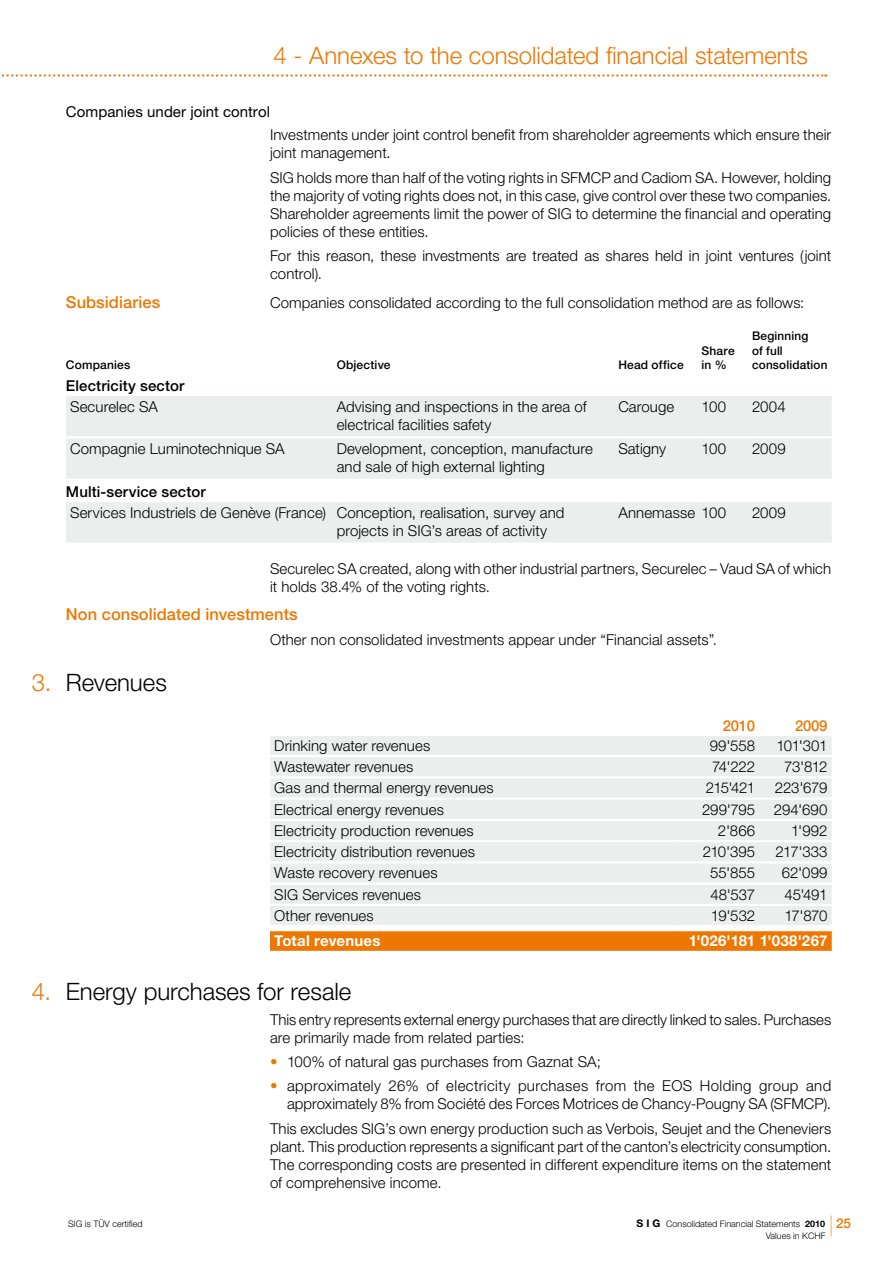
<style>
.page{position:relative;width:893px;height:1263px;background:#fff}
.page>*{position:absolute;margin:0;border:0;box-sizing:border-box;transform-origin:0 0}
.t1{font:300 24px "Helvetica Neue LT Std";letter-spacing:-.005em;color:#ed7703}
.t2{font:300 24px "Helvetica Neue LT Std";letter-spacing:-.005em;color:#000}
.t3{font:300 21px "Helvetica Neue LT Std";color:#ed7703;scale:.5 1}
.t4{font:500 16.5px "Helvetica Neue LT Std";letter-spacing:.005em;color:#ed7703}
.t5{font:300 15px/18px "Helvetica Neue LT Std";letter-spacing:.005em;color:#000}
.t6{font:500 15px "Helvetica Neue LT Std";letter-spacing:.01em;color:#000}
.t7{font:700 15px "Helvetica Neue LT Std";letter-spacing:.015em;color:#fff}
.t8{font:15px "Helvetica Neue LT Std";letter-spacing:.005em;color:#000}
.t9{font:500 15px "Helvetica Neue LT Std";letter-spacing:-.02em;color:#ed7703}
.t10{font:500 12px/14.4px "Helvetica Neue LT Std";letter-spacing:.015em;color:#000}
.t11{font:300 9px "Helvetica Neue LT Std";color:#000}
.s1{color:#ed7703}
.s2{font-weight:700;font-size:10.5px}
.s3{font-weight:700}
.s4{font-weight:500;font-size:13.5px;color:#ed7703}
</style>
<div class="page">
<svg style="left:1px;top:74px;width:825px;height:3px"></svg>
<svg style="left:66px;top:396px;width:766px;height:146px;fill:#eceded"></svg>
<hr style="left:66px;top:436px;width:271px;height:2px;background:#fff">
<hr style="left:337px;top:436px;width:281px;height:2px;background:#fff">
<hr style="left:618px;top:436px;width:83px;height:2px;background:#fff">
<hr style="left:701px;top:436px;width:51px;height:2px;background:#fff">
<hr style="left:752px;top:436px;width:80px;height:2px;background:#fff">
<hr style="left:66px;top:479px;width:271px;height:2px;background:#fff">
<hr style="left:337px;top:479px;width:281px;height:2px;background:#fff">
<hr style="left:618px;top:479px;width:83px;height:2px;background:#fff">
<hr style="left:701px;top:479px;width:51px;height:2px;background:#fff">
<hr style="left:752px;top:479px;width:80px;height:2px;background:#fff">
<hr style="left:66px;top:500px;width:271px;height:2px;background:#fff">
<hr style="left:337px;top:500px;width:281px;height:2px;background:#fff">
<hr style="left:618px;top:500px;width:83px;height:2px;background:#fff">
<hr style="left:701px;top:500px;width:51px;height:2px;background:#fff">
<hr style="left:752px;top:500px;width:80px;height:2px;background:#fff">
<div style="left:270px;top:736px;width:562px;height:189px;background:#eceded"></div>
<svg style="left:270px;top:931px;width:562px;height:20px;background:#ed7908"></svg>
<hr style="left:270px;top:755px;width:409px;height:2px;background:#fff">
<hr style="left:679px;top:755px;width:76px;height:2px;background:#fff">
<hr style="left:755px;top:755px;width:77px;height:2px;background:#fff">
<hr style="left:270px;top:776px;width:409px;height:2px;background:#fff">
<hr style="left:679px;top:776px;width:76px;height:2px;background:#fff">
<hr style="left:755px;top:776px;width:77px;height:2px;background:#fff">
<hr style="left:270px;top:797px;width:409px;height:3px;background:#fff">
<hr style="left:679px;top:797px;width:76px;height:3px;background:#fff">
<hr style="left:755px;top:797px;width:77px;height:3px;background:#fff">
<hr style="left:270px;top:819px;width:409px;height:2px;background:#fff">
<hr style="left:679px;top:819px;width:76px;height:2px;background:#fff">
<hr style="left:755px;top:819px;width:77px;height:2px;background:#fff">
<hr style="left:270px;top:840px;width:409px;height:2px;background:#fff">
<hr style="left:679px;top:840px;width:76px;height:2px;background:#fff">
<hr style="left:755px;top:840px;width:77px;height:2px;background:#fff">
<hr style="left:270px;top:861px;width:409px;height:2px;background:#fff">
<hr style="left:679px;top:861px;width:76px;height:2px;background:#fff">
<hr style="left:755px;top:861px;width:77px;height:2px;background:#fff">
<hr style="left:270px;top:882px;width:409px;height:3px;background:#fff">
<hr style="left:679px;top:882px;width:76px;height:3px;background:#fff">
<hr style="left:755px;top:882px;width:77px;height:3px;background:#fff">
<hr style="left:270px;top:904px;width:409px;height:2px;background:#fff">
<hr style="left:679px;top:904px;width:76px;height:2px;background:#fff">
<hr style="left:755px;top:904px;width:77px;height:2px;background:#fff">
<h1 class="t1" style="left:274px;top:41px;width:536px">4 - Annexes to the consolidated financial statements</h1>
<p class="t8" style="left:66px;top:103px;width:206px">Companies under joint control</p>
<p class="t5" style="left:270px;top:126px;width:563px">Investments under joint control benefit from shareholder agreements which ensure their joint management.</p>
<p class="t5" style="left:270px;top:168px;width:563px;text-align:justify">SIG holds more than half of the voting rights in SFMCP and Cadiom SA. However, holding the majority of voting rights does not, in this case, give control over these two companies.<br>Shareholder agreements limit the power of SIG to determine the financial and operating policies of these entities.</p>
<p class="t5" style="left:270px;top:246px;width:563px">For this reason, these investments are treated as shares held in joint ventures (joint control).</p>
<p class="t4" style="left:66px;top:292px;width:96px">Subsidiaries</p>
<p class="t5" style="left:270px;top:293px;width:536px">Companies consolidated according to the full consolidation method are as follows:</p>
<p class="t10" style="left:66px;top:358px;width:66px">Companies</p>
<p class="t10" style="left:337px;top:358px;width:55px">Objective</p>
<p class="t10" style="left:618px;top:358px;width:67px">Head office</p>
<p class="t10" style="left:701px;top:343px;width:35px">Share in %</p>
<p class="t10" style="left:752px;top:329px;width:77px">Beginning<br>of full consolidation</p>
<p class="t6" style="left:66px;top:376px;width:120px">Electricity sector</p>
<p class="t5" style="left:70px;top:397px;width:89px">Securelec SA</p>
<p class="t5" style="left:337px;top:397px;width:251px">Advising and inspections in the area of electrical facilities safety</p>
<p class="t5" style="left:618px;top:397px;width:57px">Carouge</p>
<p class="t5" style="left:701px;top:397px;width:26px">100</p>
<p class="t5" style="left:752px;top:397px;width:35px">2004</p>
<p class="t5" style="left:70px;top:440px;width:216px">Compagnie Luminotechnique SA</p>
<p class="t5" style="left:337px;top:440px;width:258px">Development, conception, manufacture and sale of high external lighting</p>
<p class="t5" style="left:618px;top:440px;width:49px">Satigny</p>
<p class="t5" style="left:701px;top:440px;width:26px">100</p>
<p class="t5" style="left:752px;top:440px;width:35px">2009</p>
<p class="t6" style="left:66px;top:483px;width:141px">Multi-service sector</p>
<p class="t5" style="left:337px;top:503px;width:229px;text-indent:-267px">Services Industriels de Genève (France) Conception, realisation, survey and projects in SIG’s areas of activity</p>
<p class="t5" style="left:618px;top:503px;width:109px">Annemasse 100</p>
<p class="t5" style="left:752px;top:503px;width:35px">2009</p>
<p class="t5" style="left:270px;top:559px;width:563px">Securelec SA created, along with other industrial partners, Securelec – Vaud SA of which it holds 38.4% of the voting rights.</p>
<p class="t4" style="left:66px;top:604px;width:233px">Non consolidated investments</p>
<p class="t5" style="left:270px;top:630px;width:449px">Other non consolidated investments appear under “Financial assets”.</p>
<h1 class="t2" style="left:32px;top:667px;width:137px"><span class="s1">3.</span> Revenues</h1>
<p class="t9" style="left:723px;top:716px;width:34px">2010</p>
<p class="t9" style="left:795px;top:716px;width:34px">2009</p>
<p class="t5" style="left:274px;top:736px;width:158px">Drinking water revenues</p>
<p class="t5" style="left:710px;top:736px;width:47px">99'558</p>
<p class="t5" style="left:776px;top:736px;width:53px">101'301</p>
<p class="t5" style="left:274px;top:757px;width:140px">Wastewater revenues</p>
<p class="t5" style="left:712px;top:757px;width:45px">74'222</p>
<p class="t5" style="left:784px;top:757px;width:45px">73'812</p>
<p class="t5" style="left:274px;top:779px;width:221px">Gas and thermal energy revenues</p>
<p class="t5" style="left:706px;top:779px;width:51px">215'421</p>
<p class="t5" style="left:775px;top:779px;width:54px">223'679</p>
<p class="t5" style="left:274px;top:800px;width:171px">Electrical energy revenues</p>
<p class="t5" style="left:702px;top:800px;width:55px">299'795</p>
<p class="t5" style="left:774px;top:800px;width:55px">294'690</p>
<p class="t5" style="left:274px;top:821px;width:201px">Electricity production revenues</p>
<p class="t5" style="left:718px;top:821px;width:39px">2'866</p>
<p class="t5" style="left:791px;top:821px;width:38px">1'992</p>
<p class="t5" style="left:274px;top:842px;width:202px">Electricity distribution revenues</p>
<p class="t5" style="left:703px;top:842px;width:54px">210'395</p>
<p class="t5" style="left:775px;top:842px;width:53px">217'333</p>
<p class="t5" style="left:274px;top:864px;width:165px">Waste recovery revenues</p>
<p class="t5" style="left:710px;top:864px;width:46px">55'855</p>
<p class="t5" style="left:782px;top:864px;width:47px">62'099</p>
<p class="t5" style="left:274px;top:885px;width:148px">SIG Services revenues</p>
<p class="t5" style="left:710px;top:885px;width:46px">48'537</p>
<p class="t5" style="left:784px;top:885px;width:45px">45'491</p>
<p class="t5" style="left:274px;top:906px;width:101px">Other revenues</p>
<p class="t5" style="left:711px;top:906px;width:46px">19'532</p>
<p class="t5" style="left:784px;top:906px;width:45px">17'870</p>
<p class="t7" style="left:274px;top:932px;width:108px">Total revenues</p>
<p class="t7" style="left:689px;top:932px;width:140px">1'026'181 1'038'267</p>
<h1 class="t2" style="left:32px;top:977px;width:321px"><span class="s1">4.</span> Energy purchases for resale</h1>
<p class="t5" style="left:270px;top:1010px;width:563px">This entry represents external energy purchases that are directly linked to sales. Purchases are primarily made from related parties:</p>
<p class="t5" style="left:270px;top:1052px;width:332px"><span class="s1">•</span> 100% of natural gas purchases from Gaznat SA;</p>
<p class="t5" style="left:270px;top:1077px;width:563px;text-align:right"><span class="s1">•</span> approximately 26% of electricity purchases from the EOS Holding group and approximately 8% from Société des Forces Motrices de Chancy-Pougny SA (SFMCP).</p>
<p class="t5" style="left:270px;top:1119px;width:563px;text-align:justify">This excludes SIG’s own energy production such as Verbois, Seujet and the Cheneviers plant. This production represents a significant part of the canton’s electricity consumption.<br>The corresponding costs are presented in different expenditure items on the statement of comprehensive income.</p>
<h2 class="t3" style="left:830px;top:1211px;width:6px">|</h2>
<p class="t11" style="left:68px;top:1218px;width:76px">SIG is TÜV certified</p>
<p class="t11" style="left:636px;top:1218px;width:216px"><span class="s2">S I G</span> Consolidated Financial Statements <span class="s3">2010</span> <span class="s4">25</span></p>
<p class="t11" style="left:766px;top:1230px;width:61px">Values in KCHF</p>
</div>
